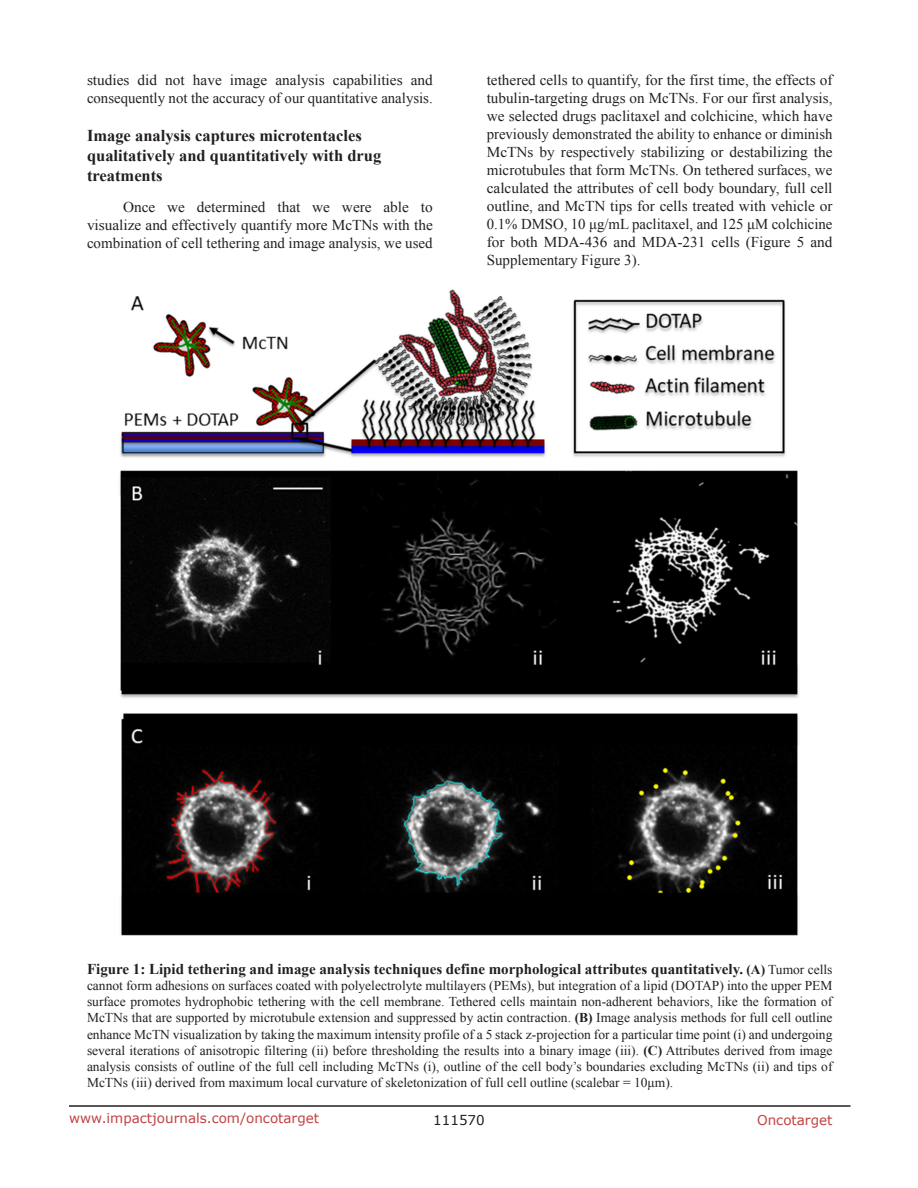
<style>
.page{position:relative;width:918px;height:1188px;background:#fff}
.page>*{position:absolute;margin:0;border:0;box-sizing:border-box;transform-origin:0 0}
.SubHeading{font:700 16.5px/19.8px "Times New Roman";color:#231f20}
.BodyText{font:15px/18px "Times New Roman";color:#231f20;text-align:justify}
.figuretext{font:700 15px "Times New Roman";color:#231f20}
.figuretext-2{font:13.5px/16.2px "Times New Roman";color:#231f20;text-align:justify}
.t1{font:13.5px "Verdana";color:#c24141}
.t2{font:13.5px "Verdana";color:#231f20}
.s1{font-size:13.5px}
.s2{font-weight:400;font-size:13.5px}
.s3{font-weight:700}
</style>
<div class="page">
<hr style="left:69px;top:1105px;width:781px;height:2px;background:#231f20">
<img style="left:120px;top:289px;width:679px;height:647px">
<p class="BodyText" style="left:87px;top:71px;width:347px">studies did not have image analysis capabilities and consequently not the accuracy of our quantitative analysis.</p>
<p class="SubHeading" style="left:87px;top:125px;width:296px">Image analysis captures microtentacles qualitatively and quantitatively with drug treatments</p>
<p class="BodyText" style="left:87px;top:198px;width:347px;text-indent:36px">Once we determined that we were able to visualize and effectively quantify more McTNs with the combination of cell tethering and image analysis, we used</p>
<p class="BodyText" style="left:487px;top:71px;width:347px">tethered cells to quantify, for the first time, the effects of tubulin-targeting drugs on McTNs. For our first analysis, we selected drugs paclitaxel and colchicine, which have previously demonstrated the ability to enhance or diminish McTNs by respectively stabilizing or destabilizing the microtubules that form McTNs. On tethered surfaces, we calculated the attributes of cell body boundary, full cell outline, and McTN tips for cells treated with vehicle or 0.1% DMSO, 10 μg/mL paclitaxel, and 125 μM colchicine for both MDA-436 and MDA-231 cells (Figure 5 and Supplementary Figure 3).</p>
<p class="figuretext" style="left:87px;top:958px;width:747px">Figure 1: Lipid tethering and image analysis techniques define morphological attributes quantitatively. <span class="s1">(A)</span> <span class="s2">Tumor cells</span></p>
<p class="figuretext-2" style="left:87px;top:977px;width:747px">cannot form adhesions on surfaces coated with polyelectrolyte multilayers (PEMs), but integration of a lipid (DOTAP) into the upper PEM surface promotes hydrophobic tethering with the cell membrane. Tethered cells maintain non-adherent behaviors, like the formation of McTNs that are supported by microtubule extension and suppressed by actin contraction. <span class="s3">(B)</span> Image analysis methods for full cell outline enhance McTN visualization by taking the maximum intensity profile of a 5 stack z-projection for a particular time point (i) and undergoing several iterations of anisotropic filtering (ii) before thresholding the results into a binary image (iii). <span class="s3">(C)</span> Attributes derived from image analysis consists of outline of the full cell including McTNs (i), outline of the cell body’s boundaries excluding McTNs (ii) and tips of McTNs (iii) derived from maximum local curvature of skeletonization of full cell outline (scalebar = 10μm).</p>
<p class="t1" style="left:69px;top:1109px;width:252px">www.impactjournals.com/oncotarget</p>
<p class="t2" style="left:433px;top:1111px;width:53px">111570</p>
<p class="t1" style="left:757px;top:1111px;width:77px">Oncotarget</p>
</div>
